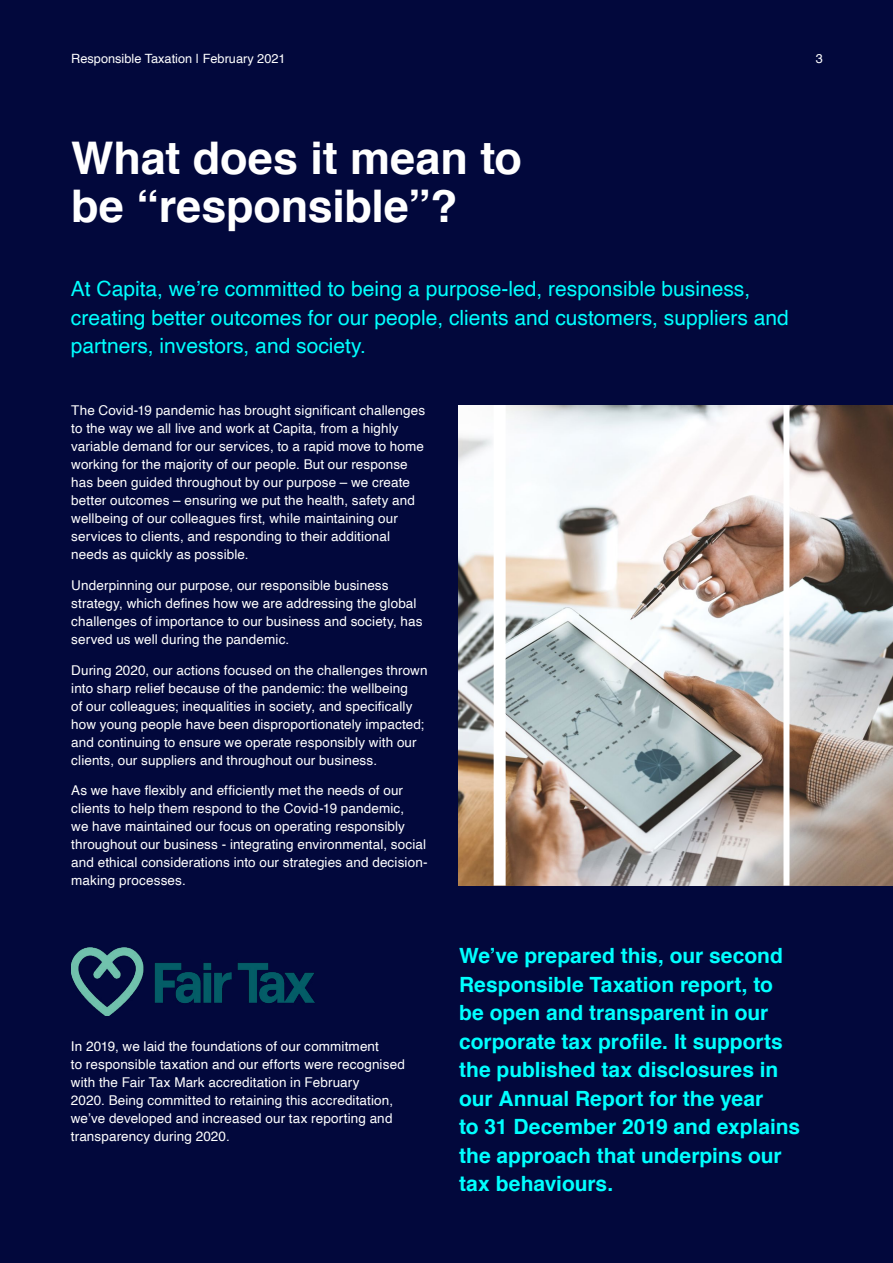
<style>
.page{position:relative;width:893px;height:1263px;background:#02083c}
.page>*{position:absolute;margin:0;border:0;box-sizing:border-box;transform-origin:0 0}
.t1{font:700 45px/48px "Helvetica";letter-spacing:-.005em;color:#fff}
.t2{font:700 21px/28.5px "Helvetica";color:#0ff}
.t3{font:21px/28.5px "Helvetica";color:#0ff}
.t4{font:13.5px/18px "Helvetica";letter-spacing:.01em;color:#fff}
.t5{font:12.75px "Helvetica";color:#fff}
</style>
<div class="page">
<img style="left:71px;top:947px;width:243px;height:68px">
<img style="left:459px;top:405px;width:434px;height:480px">
<div style="left:783px;top:405px;width:6px;height:480px;background:#fff"></div>
<div style="left:494px;top:405px;width:12px;height:480px;background:#fff"></div>
<p class="t5" style="left:71px;top:48px;width:216px">Responsible Taxation | February 2021</p>
<p class="t5" style="left:816px;top:48px;width:9px">3</p>
<h1 class="t1" style="left:71px;top:135px;width:452px">What does it mean to be “responsible”?</h1>
<h2 class="t3" style="left:71px;top:275px;width:719px">At Capita, we’re committed to being a purpose-led, responsible business, creating better outcomes for our people, clients and customers, suppliers and partners, investors, and society.</h2>
<p class="t4" style="left:71px;top:402px;width:355px">The Covid-19 pandemic has brought significant challenges to the way we all live and work at Capita, from a highly variable demand for our services, to a rapid move to home working for the majority of our people. But our response has been guided throughout by our purpose – we create better outcomes – ensuring we put the health, safety and wellbeing of our colleagues first, while maintaining our services to clients, and responding to their additional needs as quickly as possible.</p>
<p class="t4" style="left:71px;top:577px;width:353px">Underpinning our purpose, our responsible business strategy, which defines how we are addressing the global challenges of importance to our business and society, has served us well during the pandemic.</p>
<p class="t4" style="left:71px;top:661px;width:358px">During 2020, our actions focused on the challenges thrown into sharp relief because of the pandemic: the wellbeing<br>of our colleagues; inequalities in society, and specifically how young people have been disproportionately impacted; and continuing to ensure we operate responsibly with our clients, our suppliers and throughout our business.</p>
<p class="t4" style="left:71px;top:782px;width:358px">As we have flexibly and efficiently met the needs of our clients to help them respond to the Covid-19 pandemic,<br>we have maintained our focus on operating responsibly throughout our business - integrating environmental, social and ethical considerations into our strategies and decision&shy;making processes.</p>
<p class="t4" style="left:71px;top:1037px;width:335px">In 2019, we laid the foundations of our commitment<br>to responsible taxation and our efforts were recognised with the Fair Tax Mark accreditation in February<br>2020. Being committed to retaining this accreditation, we’ve developed and increased our tax reporting and transparency during 2020.</p>
<p class="t2" style="left:459px;top:942px;width:342px">We’ve prepared this, our second<br>Responsible Taxation report, to be open and transparent in our corporate tax profile. It supports the published tax disclosures in our Annual Report for the year<br>to 31 December 2019 and explains the approach that underpins our tax behaviours.</p>
</div>
